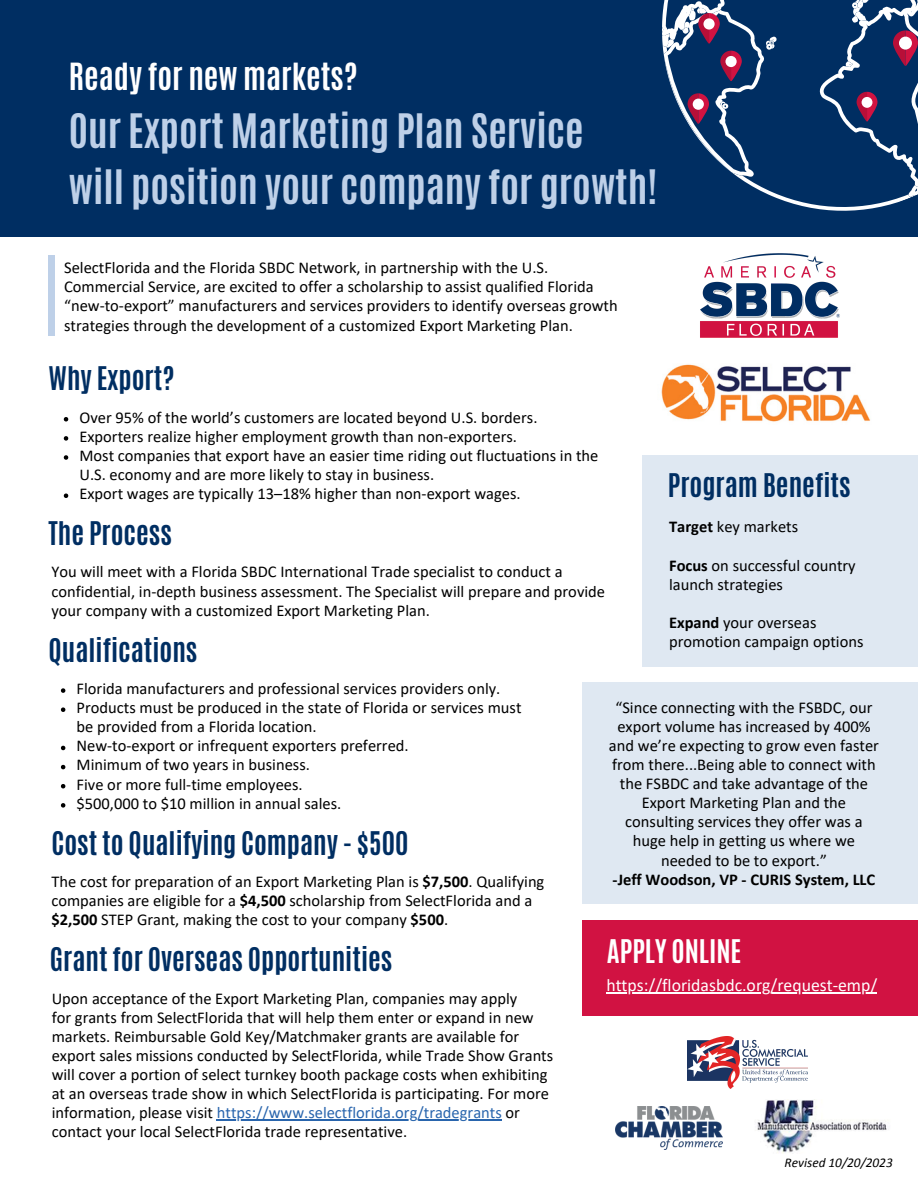
<style>
.page{position:relative;width:918px;height:1188px;background:#fff}
.page>*{position:absolute;margin:0;border:0;box-sizing:border-box;transform-origin:0 0}
.t1{font:700 39.6px "Antonio";color:#bed0e8}
.t2{font:700 31.2px "Antonio";color:#fff}
.t3{font:700 27.3px "Antonio";color:#002e62}
.t4{font:700 27.3px "Antonio";color:#fff}
.t5{font:17.7px "Calibri";color:#fff}
.t6{font:16.5px/19.2px "Calibri";color:#000}
.t7{font:700 16.5px "Calibri";color:#000}
.t8{font:italic 13.35px "Calibri";color:#000}
.s1{font-weight:700}
.s2{color:#2965ad}
</style>
<div class="page">
<div style="left:0;top:0;width:918px;height:237px;background:#002e62"></div>
<div style="left:49px;top:256px;width:6px;height:80px;background:#bed0e8"></div>
<div style="left:643px;top:455px;width:275px;height:211px;background:#dfe8f2"></div>
<div style="left:582px;top:682px;width:336px;height:222px;background:#dfe8f2"></div>
<div style="left:582px;top:920px;width:336px;height:96px;background:#d11242"></div>
<img style="left:700px;top:253px;width:140px;height:85px">
<svg style="left:662px;top:0;width:256px;height:210px"></svg>
<div style="left:693px;top:99px;width:11px;height:11px;background:#fff;border-radius:50%"></div>
<img style="left:688px;top:1036px;width:120px;height:52px">
<img style="left:615px;top:1107px;width:107px;height:42px">
<img style="left:757px;top:1099px;width:130px;height:54px">
<img style="left:661px;top:364px;width:209px;height:58px">
<svg style="left:64px;top:417px;width:4px;height:5px"></svg>
<svg style="left:64px;top:436px;width:4px;height:5px"></svg>
<svg style="left:64px;top:455px;width:4px;height:5px"></svg>
<svg style="left:64px;top:494px;width:4px;height:4px"></svg>
<svg style="left:61px;top:688px;width:4px;height:5px"></svg>
<svg style="left:61px;top:707px;width:4px;height:5px"></svg>
<svg style="left:61px;top:746px;width:4px;height:4px"></svg>
<svg style="left:61px;top:765px;width:4px;height:4px"></svg>
<svg style="left:61px;top:784px;width:4px;height:4px"></svg>
<svg style="left:61px;top:803px;width:4px;height:5px"></svg>
<hr style="left:217px;top:1119px;width:285px;height:2px;background:#2965ad">
<hr style="left:606px;top:992px;width:271px;height:1px;background:#fff">
<p class="t2" style="left:69px;top:54px;width:290px">Ready for new markets?</p>
<p class="t1" style="left:69px;top:103px;width:516px">Our Export Marketing Plan Service</p>
<p class="t1" style="left:69px;top:158px;width:590px">will position your company for growth!</p>
<p class="t6" style="left:64px;top:259px;width:555px">SelectFlorida and the Florida SBDC Network, in partnership with the U.S.<br>Commercial Service, are excited to offer a scholarship to assist qualified Florida “new-to-export” manufacturers and services providers to identify overseas growth strategies through the development of a customized Export Marketing Plan.</p>
<p class="t3" style="left:49px;top:359px;width:127px">Why Export?</p>
<p class="t6" style="left:79px;top:409px;width:460px">Over 95% of the world’s customers are located beyond U.S. borders.</p>
<p class="t6" style="left:79px;top:428px;width:439px">Exporters realize higher employment growth than non-exporters.</p>
<p class="t6" style="left:79px;top:447px;width:521px">Most companies that export have an easier time riding out fluctuations in the<br>U.S. economy and are more likely to stay in business.</p>
<p class="t6" style="left:79px;top:485px;width:443px">Export wages are typically 13–18% higher than non-export wages.</p>
<p class="t3" style="left:49px;top:514px;width:125px">The Process</p>
<p class="t6" style="left:51px;top:564px;width:555px">You will meet with a Florida SBDC International Trade specialist to conduct a confidential, in-depth business assessment. The Specialist will prepare and provide your company with a customized Export Marketing Plan.</p>
<p class="t3" style="left:49px;top:630px;width:150px">Qualifications</p>
<p class="t6" style="left:77px;top:680px;width:425px">Florida manufacturers and professional services providers only.</p>
<p class="t6" style="left:77px;top:699px;width:446px">Products must be produced in the state of Florida or services must be provided from a Florida location.</p>
<p class="t6" style="left:77px;top:738px;width:334px">New-to-export or infrequent exporters preferred.</p>
<p class="t6" style="left:77px;top:757px;width:235px">Minimum of two years in business.</p>
<p class="t6" style="left:77px;top:776px;width:228px">Five or more full-time employees.</p>
<p class="t6" style="left:77px;top:795px;width:266px">$500,000 to $10 million in annual sales.</p>
<p class="t3" style="left:52px;top:823px;width:359px">Cost to Qualifying Company - $500</p>
<p class="t3" style="left:668px;top:465px;width:184px">Program Benefits</p>
<p class="t6" style="left:669px;top:519px;width:131px"><span class="s1">Target</span> key markets</p>
<p class="t6" style="left:669px;top:557px;width:188px"><span class="s1">Focus</span> on successful country launch strategies</p>
<p class="t6" style="left:669px;top:614px;width:196px"><span class="s1">Expand</span> your overseas promotion campaign options</p>
<p class="t6" style="left:609px;top:699px;width:272px;text-align:center">“Since connecting with the FSBDC, our export volume has increased by 400% and we’re expecting to grow even faster from there...Being able to connect with the FSBDC and take advantage of the Export Marketing Plan and the consulting services they offer was a huge help in getting us where we needed to be to export.”</p>
<p class="t7" style="left:613px;top:872px;width:264px">-Jeff Woodson, VP - CURIS System, LLC</p>
<p class="t6" style="left:51px;top:873px;width:495px">The cost for preparation of an Export Marketing Plan is <span class="s1">$7,500</span>. Qualifying companies are eligible for a <span class="s1">$4,500</span> scholarship from SelectFlorida and a <span class="s1">$2,500</span> STEP Grant, making the cost to your company <span class="s1">$500</span>.</p>
<p class="t3" style="left:50px;top:940px;width:344px">Grant for Overseas Opportunities</p>
<p class="t6" style="left:52px;top:990px;width:467px">Upon acceptance of the Export Marketing Plan, companies may apply</p>
<p class="t6" style="left:52px;top:1009px;width:503px">for grants from SelectFlorida that will help them enter or expand in new markets. Reimbursable Gold Key/Matchmaker grants are available for export sales missions conducted by SelectFlorida, while Trade Show Grants will cover a portion of select turnkey booth package costs when exhibiting at an overseas trade show in which SelectFlorida is participating. For more information, please visit <span class="s2">https://www.selectflorida.org/tradegrants</span> or contact your local SelectFlorida trade representative.</p>
<p class="t4" style="left:607px;top:932px;width:136px">APPLY ONLINE</p>
<p class="t5" style="left:606px;top:977px;width:272px">https://floridasbdc.org/request-emp/</p>
<p class="t8" style="left:785px;top:1157px;width:110px">Revised 10/20/2023</p>
</div>
